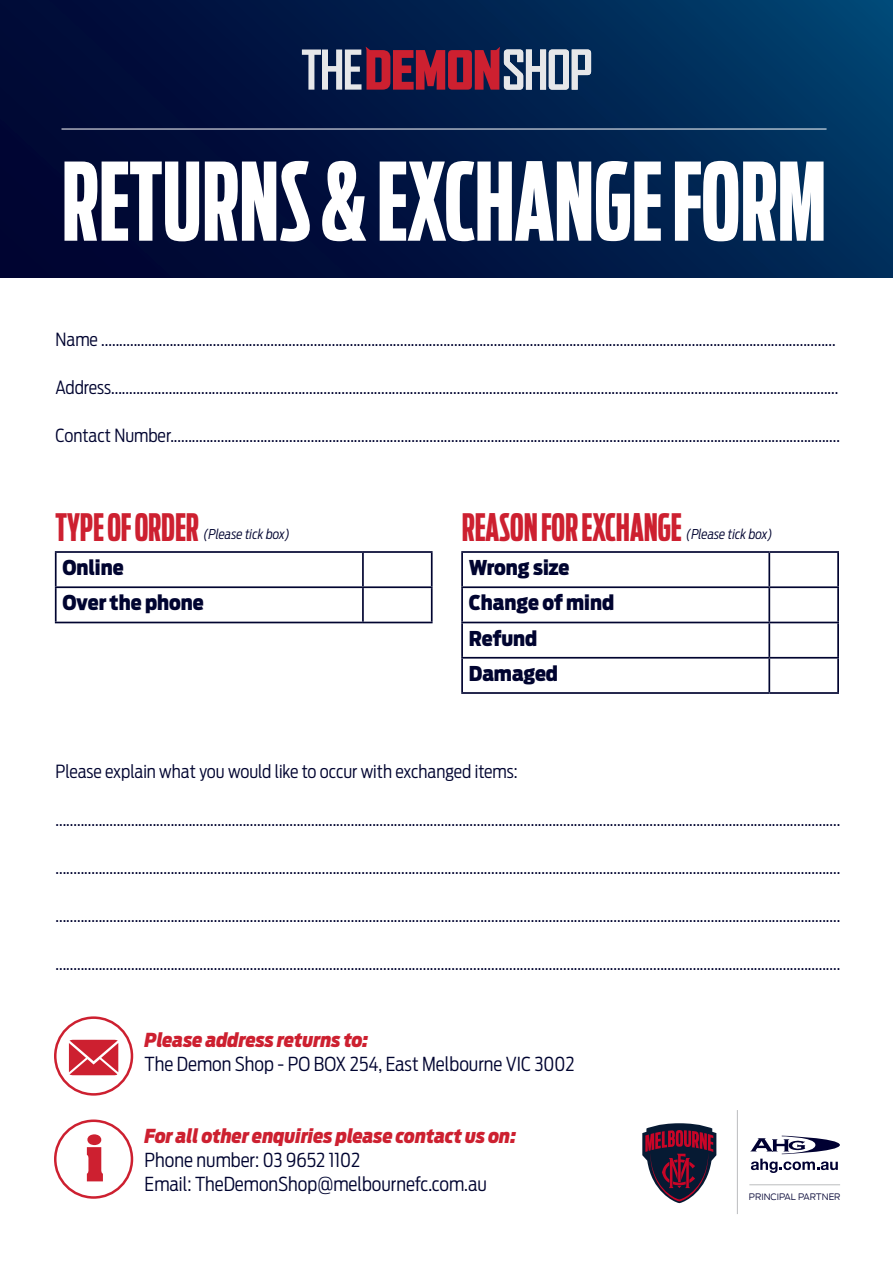
<style>
.page{position:relative;width:893px;height:1263px;background:#fff}
.page>*{position:absolute;margin:0;border:0;box-sizing:border-box;transform-origin:0 0}
.t1{font:700 106.8px "Antenna Comp";color:#fff}
.t2{font:700 54.3px "Aachen";color:#cd2030}
.t3{font:700 37.5px "Antenna Comp";color:#cd2030}
.t4{font:900 20.4px "Antenna Cond";color:#000430}
.t5{font:300 19.2px "Antenna Cond";color:#000430}
.t6{font:italic 900 19.2px "Antenna Cond";color:#cd2030}
.t7{font:300 18px "Antenna Cond";color:#000430}
.t8{font:italic 300 13.5px "Antenna Cond";color:#000430}
.t9{font:300 8.7px "Antenna";color:#000032}
</style>
<div class="page">
<div style="left:0;top:0;width:893px;height:277px;background:linear-gradient(to right,#01022e,#013664)"></div>
<svg style="left:302px;top:47px;width:289px;height:43px;background:#7f546c"></svg>
<hr style="left:55px;top:551px;width:308px;height:2px;background:#000430">
<hr style="left:55px;top:553px;width:2px;height:33px;background:#000430">
<hr style="left:363px;top:551px;width:70px;height:2px;background:#000430">
<hr style="left:362px;top:553px;width:2px;height:33px;background:#000430">
<hr style="left:431px;top:553px;width:2px;height:33px;background:#000430">
<hr style="left:55px;top:586px;width:308px;height:2px;background:#000430">
<hr style="left:55px;top:588px;width:2px;height:34px;background:#000430">
<hr style="left:363px;top:586px;width:70px;height:2px;background:#000430">
<hr style="left:362px;top:588px;width:2px;height:34px;background:#000430">
<hr style="left:431px;top:588px;width:2px;height:34px;background:#000430">
<hr style="left:55px;top:622px;width:308px;height:1px;background:#000430">
<hr style="left:363px;top:622px;width:70px;height:1px;background:#000430">
<hr style="left:461px;top:551px;width:308px;height:2px;background:#000430">
<hr style="left:461px;top:553px;width:2px;height:33px;background:#000430">
<hr style="left:769px;top:551px;width:70px;height:2px;background:#000430">
<hr style="left:768px;top:553px;width:2px;height:33px;background:#000430">
<hr style="left:837px;top:553px;width:2px;height:33px;background:#000430">
<hr style="left:461px;top:586px;width:308px;height:2px;background:#000430">
<hr style="left:461px;top:588px;width:2px;height:34px;background:#000430">
<hr style="left:769px;top:586px;width:70px;height:2px;background:#000430">
<hr style="left:768px;top:588px;width:2px;height:34px;background:#000430">
<hr style="left:837px;top:588px;width:2px;height:34px;background:#000430">
<hr style="left:461px;top:622px;width:308px;height:1px;background:#000430">
<hr style="left:461px;top:623px;width:2px;height:34px;background:#000430">
<hr style="left:769px;top:622px;width:70px;height:1px;background:#000430">
<hr style="left:768px;top:623px;width:2px;height:34px;background:#000430">
<hr style="left:837px;top:623px;width:2px;height:34px;background:#000430">
<hr style="left:461px;top:657px;width:308px;height:2px;background:#000430">
<hr style="left:461px;top:659px;width:2px;height:33px;background:#000430">
<hr style="left:769px;top:657px;width:70px;height:2px;background:#000430">
<hr style="left:768px;top:659px;width:2px;height:33px;background:#000430">
<hr style="left:837px;top:659px;width:2px;height:33px;background:#000430">
<hr style="left:461px;top:692px;width:308px;height:2px;background:#000430">
<hr style="left:769px;top:692px;width:70px;height:2px;background:#000430">
<div style="left:54px;top:1119px;width:79px;height:80px;border:3px solid #cd2030;border-radius:50%"></div>
<div style="left:54px;top:1016px;width:79px;height:80px;border:3px solid #cd2030;border-radius:50%"></div>
<svg style="left:69px;top:1040px;width:49px;height:35px;background:#d4404e"></svg>
<hr style="left:749px;top:1184px;width:91px;height:1px;background:#bbbdbf">
<hr style="left:737px;top:1110px;width:1px;height:104px;background:#bbbdbf">
<svg style="left:750px;top:1136px;width:90px;height:37px"></svg>
<svg style="left:642px;top:1123px;width:74px;height:80px"></svg>
<hr style="left:62px;top:129px;width:764px;height:1px;background:#fff">
<p class="t1" style="left:62px;top:144px;width:766px">RETURNS &amp; EXCHANGE FORM</p>
<p class="t7" style="left:56px;top:329px;width:782px">Name ............................................................................................................................................................................................................</p>
<p class="t7" style="left:56px;top:377px;width:784px">Address..........................................................................................................................................................................................................</p>
<p class="t7" style="left:56px;top:425px;width:786px">Contact Number..........................................................................................................................................................................................</p>
<p class="t3" style="left:56px;top:506px;width:145px">TYPE OF ORDER</p>
<p class="t8" style="left:203px;top:526px;width:88px">(Please tick box)</p>
<p class="t3" style="left:462px;top:506px;width:221px">REASON FOR EXCHANGE</p>
<p class="t8" style="left:686px;top:526px;width:88px">(Please tick box)</p>
<p class="t4" style="left:62px;top:555px;width:63px">Online</p>
<p class="t4" style="left:62px;top:590px;width:143px">Over the phone</p>
<p class="t4" style="left:469px;top:555px;width:102px">Wrong size</p>
<p class="t4" style="left:469px;top:590px;width:147px">Change of mind</p>
<p class="t4" style="left:469px;top:626px;width:70px">Refund</p>
<p class="t4" style="left:469px;top:661px;width:91px">Damaged</p>
<p class="t7" style="left:56px;top:761px;width:464px">Please explain what you would like to occur with exchanged items:</p>
<p class="t7" style="left:56px;top:809px;width:786px">..........................................................................................................................................................................................................................</p>
<p class="t7" style="left:56px;top:857px;width:786px">..........................................................................................................................................................................................................................</p>
<p class="t7" style="left:56px;top:905px;width:786px">..........................................................................................................................................................................................................................</p>
<p class="t7" style="left:56px;top:953px;width:786px">..........................................................................................................................................................................................................................</p>
<p class="t2" style="left:86px;top:1119px;width:20px">i</p>
<p class="t6" style="left:145px;top:1029px;width:225px">Please address returns to:</p>
<p class="t5" style="left:145px;top:1053px;width:431px">The Demon Shop - PO BOX 254, East Melbourne VIC 3002</p>
<p class="t6" style="left:145px;top:1124px;width:373px">For all other enquiries please contact us on:</p>
<p class="t5" style="left:145px;top:1149px;width:217px">Phone number: 03 9652 1102</p>
<p class="t5" style="left:145px;top:1173px;width:344px">Email: TheDemonShop@melbournefc.com.au</p>
<p class="t9" style="left:749px;top:1191px;width:93px">PRINCIPAL PARTNER</p>
</div>
